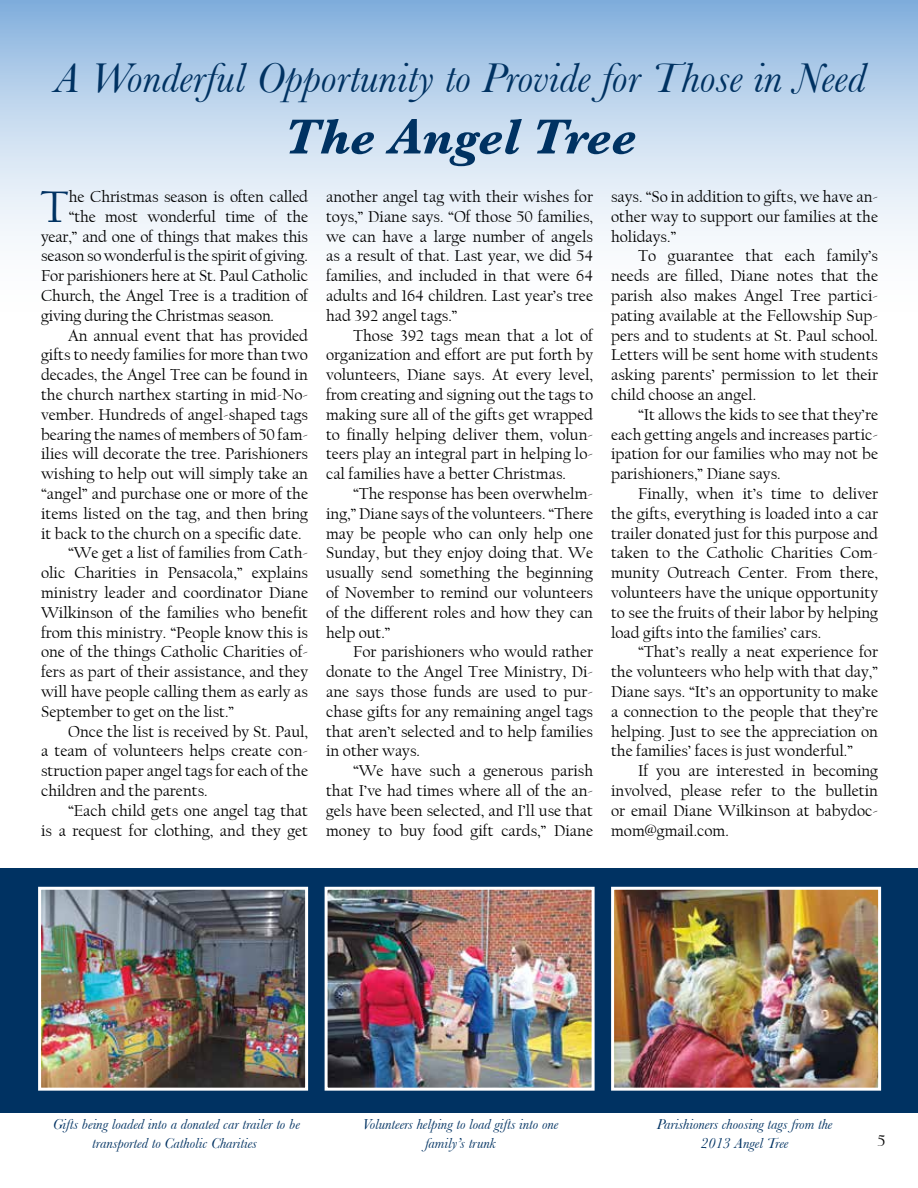
<style>
.page{position:relative;width:918px;height:1188px;background:#fff}
.page>*{position:absolute;margin:0;border:0;box-sizing:border-box;transform-origin:0 0}
.t1{font:italic 700 51px "Baskerville";color:#003262}
.t2{font:46.35px "Californian FB";color:#003262}
.t3{font:italic 43.5px "Baskerville";color:#003262}
.t4{font:16.5px/19.8px "Californian FB";color:#000;text-align:justify}
.t5{font:italic 15px/19.5px "Baskerville";color:#003262;text-align:center}
</style>
<div class="page">
<svg style="left:1px;top:0;width:917px;height:240px;background:#c3d8ee"></svg>
<div style="left:0;top:868px;width:918px;height:244px;background:#003262"></div>
<img style="left:329px;top:891px;width:262px;height:196px">
<div style="left:325px;top:887px;width:270px;height:204px;border:3px solid #fff"></div>
<img style="left:615px;top:891px;width:262px;height:196px">
<div style="left:611px;top:887px;width:270px;height:204px;border:3px solid #fff"></div>
<img style="left:42px;top:891px;width:262px;height:196px">
<div style="left:38px;top:887px;width:270px;height:204px;border:3px solid #fff"></div>
<img style="left:0;top:0;width:1px;height:1188px">
<h3 class="t3" style="left:55px;top:53px;width:813px">A Wonderful Opportunity to Provide for Those in Need</h3>
<h1 class="t1" style="left:285px;top:107px;width:353px">The Angel Tree</h1>
<h2 class="t2" style="left:41px;top:181px;width:30px">T</h2>
<p class="t4" style="left:69px;top:187px;width:241px">he Christmas season is often called</p>
<p class="t4" style="left:326px;top:187px;width:269px">another angel tag with their wishes for toys,” Diane says. “Of those 50 families, we can have a large number of angels as a result of that. Last year, we did 54 families, and included in that were 64 adults and 164 children. Last year’s tree had 392 angel tags.”</p>
<p class="t4" style="left:326px;top:326px;width:269px;text-indent:27px">Those 392 tags mean that a lot of organization and effort are put forth by volunteers, Diane says. At every level, from creating and signing out the tags to making sure all of the gifts get wrapped to finally helping deliver them, volun&shy;teers play an integral part in helping lo&shy;cal families have a better Christmas.</p>
<p class="t4" style="left:326px;top:484px;width:269px;text-indent:27px">“The response has been overwhelm&shy;ing,” Diane says of the volunteers. “There may be people who can only help one Sunday, but they enjoy doing that. We usually send something the beginning of November to remind our volunteers of the different roles and how they can help out.”</p>
<p class="t4" style="left:326px;top:642px;width:269px;text-indent:27px">For parishioners who would rather donate to the Angel Tree Ministry, Di&shy;ane says those funds are used to pur&shy;chase gifts for any remaining angel tags that aren’t selected and to help families in other ways.</p>
<p class="t4" style="left:326px;top:761px;width:269px;text-indent:27px">“We have such a generous parish that I’ve had times where all of the an&shy;gels have been selected, and I’ll use that money to buy food gift cards,” Diane</p>
<p class="t4" style="left:611px;top:187px;width:269px">says. “So in addition to gifts, we have an&shy;other way to support our families at the holidays.”</p>
<p class="t4" style="left:611px;top:246px;width:269px;text-indent:27px">To guarantee that each family’s needs are filled, Diane notes that the parish also makes Angel Tree partici&shy;pating available at the Fellowship Sup&shy;pers and to students at St. Paul school.<br>Letters will be sent home with students asking parents’ permission to let their child choose an angel.</p>
<p class="t4" style="left:611px;top:405px;width:269px;text-indent:27px">“It allows the kids to see that they’re each getting angels and increases partic&shy;ipation for our families who may not be parishioners,” Diane says.</p>
<p class="t4" style="left:611px;top:484px;width:269px;text-indent:27px">Finally, when it’s time to deliver the gifts, everything is loaded into a car trailer donated just for this purpose and taken to the Catholic Charities Com&shy;munity Outreach Center. From there, volunteers have the unique opportunity to see the fruits of their labor by helping load gifts into the families’ cars.</p>
<p class="t4" style="left:611px;top:642px;width:269px;text-indent:27px">“That’s really a neat experience for the volunteers who help with that day,” Diane says. “It’s an opportunity to make a connection to the people that they’re helping. Just to see the appreciation on the families’ faces is just wonderful.”</p>
<p class="t4" style="left:611px;top:761px;width:269px;text-indent:27px">If you are interested in becoming involved, please refer to the bulletin or email Diane Wilkinson at babydoc&shy;mom@gmail.com.</p>
<p class="t4" style="left:69px;top:207px;width:241px">“the most wonderful time of the</p>
<p class="t4" style="left:41px;top:227px;width:268px">year,” and one of things that makes this</p>
<p class="t4" style="left:41px;top:246px;width:268px">season so wonderful is the spirit of giving.</p>
<p class="t4" style="left:41px;top:266px;width:269px">For parishioners here at St. Paul Catholic</p>
<p class="t4" style="left:41px;top:286px;width:268px">Church, the Angel Tree is a tradition of</p>
<p class="t4" style="left:41px;top:306px;width:235px">giving during the Christmas season.</p>
<p class="t4" style="left:68px;top:326px;width:241px">An annual event that has provided</p>
<p class="t4" style="left:41px;top:345px;width:268px">gifts to needy families for more than two</p>
<p class="t4" style="left:41px;top:365px;width:268px">decades, the Angel Tree can be found in</p>
<p class="t4" style="left:41px;top:385px;width:268px">the church narthex starting in mid-No-</p>
<p class="t4" style="left:41px;top:405px;width:268px">vember. Hundreds of angel-shaped tags</p>
<p class="t4" style="left:41px;top:425px;width:269px">bearing the names of members of 50 fam-</p>
<p class="t4" style="left:41px;top:444px;width:269px">ilies will decorate the tree. Parishioners</p>
<p class="t4" style="left:41px;top:464px;width:268px">wishing to help out will simply take an</p>
<p class="t4" style="left:41px;top:484px;width:268px">“angel” and purchase one or more of the</p>
<p class="t4" style="left:41px;top:504px;width:268px">items listed on the tag, and then bring</p>
<p class="t4" style="left:41px;top:524px;width:262px">it back to the church on a specific date.</p>
<p class="t4" style="left:68px;top:543px;width:241px">“We get a list of families from Cath-</p>
<p class="t4" style="left:41px;top:563px;width:268px">olic Charities in Pensacola,” explains</p>
<p class="t4" style="left:41px;top:583px;width:268px">ministry leader and coordinator Diane</p>
<p class="t4" style="left:41px;top:603px;width:268px">Wilkinson of the families who benefit</p>
<p class="t4" style="left:41px;top:623px;width:268px">from this ministry. “People know this is</p>
<p class="t4" style="left:41px;top:642px;width:268px">one of the things Catholic Charities of-</p>
<p class="t4" style="left:41px;top:662px;width:269px">fers as part of their assistance, and they</p>
<p class="t4" style="left:41px;top:682px;width:269px">will have people calling them as early as</p>
<p class="t4" style="left:41px;top:702px;width:195px">September to get on the list.”</p>
<p class="t4" style="left:68px;top:722px;width:242px">Once the list is received by St. Paul,</p>
<p class="t4" style="left:41px;top:741px;width:268px">a team of volunteers helps create con-</p>
<p class="t4" style="left:41px;top:761px;width:268px">struction paper angel tags for each of the</p>
<p class="t4" style="left:41px;top:781px;width:168px">children and the parents.</p>
<p class="t4" style="left:68px;top:801px;width:242px">“Each child gets one angel tag that</p>
<p class="t4" style="left:41px;top:821px;width:268px">is a request for clothing, and they get</p>
<p class="t5" style="left:53px;top:1114px;width:248px">Gifts being loaded into a donated car trailer to be transported to Catholic Charities</p>
<p class="t5" style="left:362px;top:1114px;width:198px">Volunteers helping to load gifts into one family’s trunk</p>
<p class="t5" style="left:657px;top:1114px;width:177px">Parishioners choosing tags from the<br>2013 Angel Tree</p>
<p class="t4" style="left:878px;top:1131px;width:9px">5</p>
</div>
